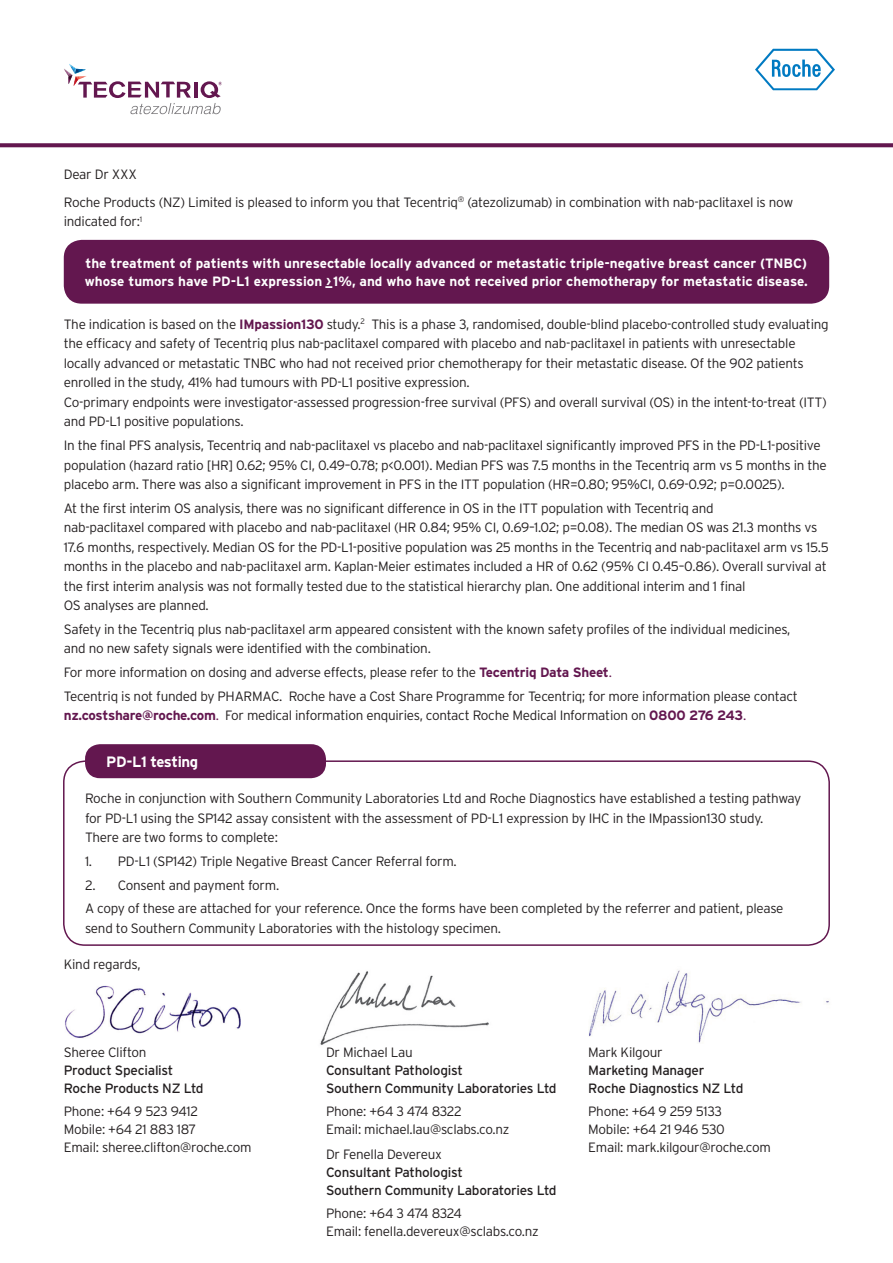
<style>
.page{position:relative;width:893px;height:1263px;background:#fff}
.page>*{position:absolute;margin:0;border:0;box-sizing:border-box;transform-origin:0 0}
.t1{font:700 15px "Interstate";letter-spacing:-.025em;color:#fff}
.t2{font:300 13.5px/19.5px "Interstate";letter-spacing:-.02em;color:#231f20}
.t3{font:700 13.5px/18px "Interstate";color:#fff}
.t4{font:13.5px/18px "Interstate";letter-spacing:-.02em;color:#231f20}
.s1{font-weight:700;color:#63174f}
.s2{color:#63174f}
</style>
<div class="page">
<div style="left:63px;top:760px;width:767px;height:186px;border:2px solid #63174f;border-radius:21px"></div>
<svg style="left:0;top:143px;width:893px;height:4px;background:#6c2559"></svg>
<svg style="left:755px;top:49px;width:80px;height:41px"></svg>
<svg style="left:64px;top:64px;width:158px;height:50px"></svg>
<div style="left:64px;top:240px;width:765px;height:64px;background:#63174f;border-radius:18px"></div>
<div style="left:85px;top:744px;width:241px;height:34px;background:#63174f;border-radius:15px"></div>
<img style="left:65px;top:985px;width:176px;height:53px">
<img style="left:320px;top:971px;width:169px;height:74px">
<img style="left:589px;top:970px;width:240px;height:73px">
<p class="t2" style="left:64px;top:160px;width:731px;line-height:28px">Dear Dr XXX<br>Roche Products (NZ) Limited is pleased to inform you that Tecentriq<sup>®</sup> (atezolizumab) in combination with nab-paclitaxel is now</p>
<p class="t2" style="left:64px;top:212px;width:80px">indicated for:<sup>1</sup></p>
<p class="t3" style="left:85px;top:254px;width:724px">the treatment of patients with unresectable locally advanced or metastatic triple-negative breast cancer (TNBC) whose tumors have PD-L1 expression ›</p>
<p class="t3" style="left:325px;top:272px;width:484px">—1%, and who have not received prior chemotherapy for metastatic disease.</p>
<p class="t2" style="left:64px;top:314px;width:766px">The indication is based on the <span class="s1">IMpassion130</span> study.<sup>2</sup> This is a phase 3, randomised, double-blind placebo-controlled study evaluating the efficacy and safety of Tecentriq plus nab-paclitaxel compared with placebo and nab-paclitaxel in patients with unresectable locally advanced or metastatic TNBC who had not received prior chemotherapy for their metastatic disease. Of the 902 patients enrolled in the study, 41% had tumours with PD-L1 positive expression.<br>Co-primary endpoints were investigator-assessed progression-free survival (PFS) and overall survival (OS) in the intent-to-treat (ITT) and PD-L1 positive populations.</p>
<p class="t2" style="left:64px;top:435px;width:765px">In the final PFS analysis, Tecentriq and nab-paclitaxel vs placebo and nab-paclitaxel significantly improved PFS in the PD-L1-positive population (hazard ratio [HR] 0.62; 95% CI, 0.49–0.78; p&lt;0.001). Median PFS was 7.5 months in the Tecentriq arm vs 5 months in the placebo arm. There was also a significant improvement in PFS in the ITT population (HR=0.80; 95%CI, 0.69-0.92; p=0.0025).</p>
<p class="t2" style="left:64px;top:498px;width:767px">At the first interim OS analysis, there was no significant difference in OS in the ITT population with Tecentriq and<br>nab-paclitaxel compared with placebo and nab-paclitaxel (HR 0.84; 95% CI, 0.69–1.02; p=0.08). The median OS was 21.3 months vs 17.6 months, respectively. Median OS for the PD-L1-positive population was 25 months in the Tecentriq and nab-paclitaxel arm vs 15.5 months in the placebo and nab-paclitaxel arm. Kaplan-Meier estimates included a HR of 0.62 (95% CI 0.45–0.86). Overall survival at the first interim analysis was not formally tested due to the statistical hierarchy plan. One additional interim and 1 final<br>OS analyses are planned.</p>
<p class="t2" style="left:64px;top:619px;width:728px">Safety in the Tecentriq plus nab-paclitaxel arm appeared consistent with the known safety profiles of the individual medicines, and no new safety signals were identified with the combination.</p>
<p class="t2" style="left:64px;top:660px;width:735px;line-height:23.7px">For more information on dosing and adverse effects, please refer to the <span class="s1">Tecentriq Data Sheet</span><span class="s2">.<br></span>Tecentriq is not funded by PHARMAC. Roche have a Cost Share Programme for Tecentriq; for more information please contact</p>
<p class="t2" style="left:64px;top:706px;width:684px"><span class="s1">nz.costshare@roche.com</span><span class="s2">.</span> For medical information enquiries, contact Roche Medical Information on <span class="s1">0800 276 243</span><span class="s2">.</span></p>
<p class="t1" style="left:106px;top:754px;width:94px">PD-L1 testing</p>
<p class="t2" style="left:85px;top:788px;width:718px">Roche in conjunction with Southern Community Laboratories Ltd and Roche Diagnostics have established a testing pathway for PD-L1 using the SP142 assay consistent with the assessment of PD-L1 expression by IHC in the IMpassion130 study.<br>There are two forms to complete:</p>
<p class="t2" style="left:85px;top:851px;width:373px">1. PD-L1 (SP142) Triple Negative Breast Cancer Referral form.</p>
<p class="t2" style="left:85px;top:873px;width:700px;line-height:23.7px">2. Consent and payment form.<br>A copy of these are attached for your reference. Once the forms have been completed by the referrer and patient, please</p>
<p class="t2" style="left:85px;top:918px;width:418px">send to Southern Community Laboratories with the histology specimen.</p>
<p class="t2" style="left:64px;top:955px;width:78px">Kind regards,</p>
<p class="t2" style="left:64px;top:1043px;width:84px">Sheree Clifton</p>
<p class="t4" style="left:64px;top:1061px;width:141px">Product Specialist<br>Roche Products NZ Ltd</p>
<p class="t2" style="left:64px;top:1102px;width:189px;line-height:18px">Phone: +64 9 523 9412<br>Mobile: +64 21 883 187<br>Email: sheree.clifton@roche.com</p>
<p class="t2" style="left:326px;top:1043px;width:88px">Dr Michael Lau</p>
<p class="t4" style="left:326px;top:1061px;width:232px">Consultant Pathologist<br>Southern Community Laboratories Ltd</p>
<p class="t2" style="left:326px;top:1102px;width:185px;line-height:18px">Phone: +64 3 474 8322<br>Email: michael.lau@sclabs.co.nz</p>
<p class="t2" style="left:326px;top:1145px;width:118px">Dr Fenella Devereux</p>
<p class="t4" style="left:326px;top:1163px;width:232px">Consultant Pathologist<br>Southern Community Laboratories Ltd</p>
<p class="t2" style="left:326px;top:1204px;width:214px;line-height:18px">Phone: +64 3 474 8324<br>Email: fenella.devereux@sclabs.co.nz</p>
<p class="t2" style="left:588px;top:1043px;width:76px">Mark Kilgour</p>
<p class="t4" style="left:588px;top:1061px;width:157px">Marketing Manager<br>Roche Diagnostics NZ Ltd</p>
<p class="t2" style="left:588px;top:1102px;width:184px;line-height:18px">Phone: +64 9 259 5133<br>Mobile: +64 21 946 530<br>Email: mark.kilgour@roche.com</p>
</div>
